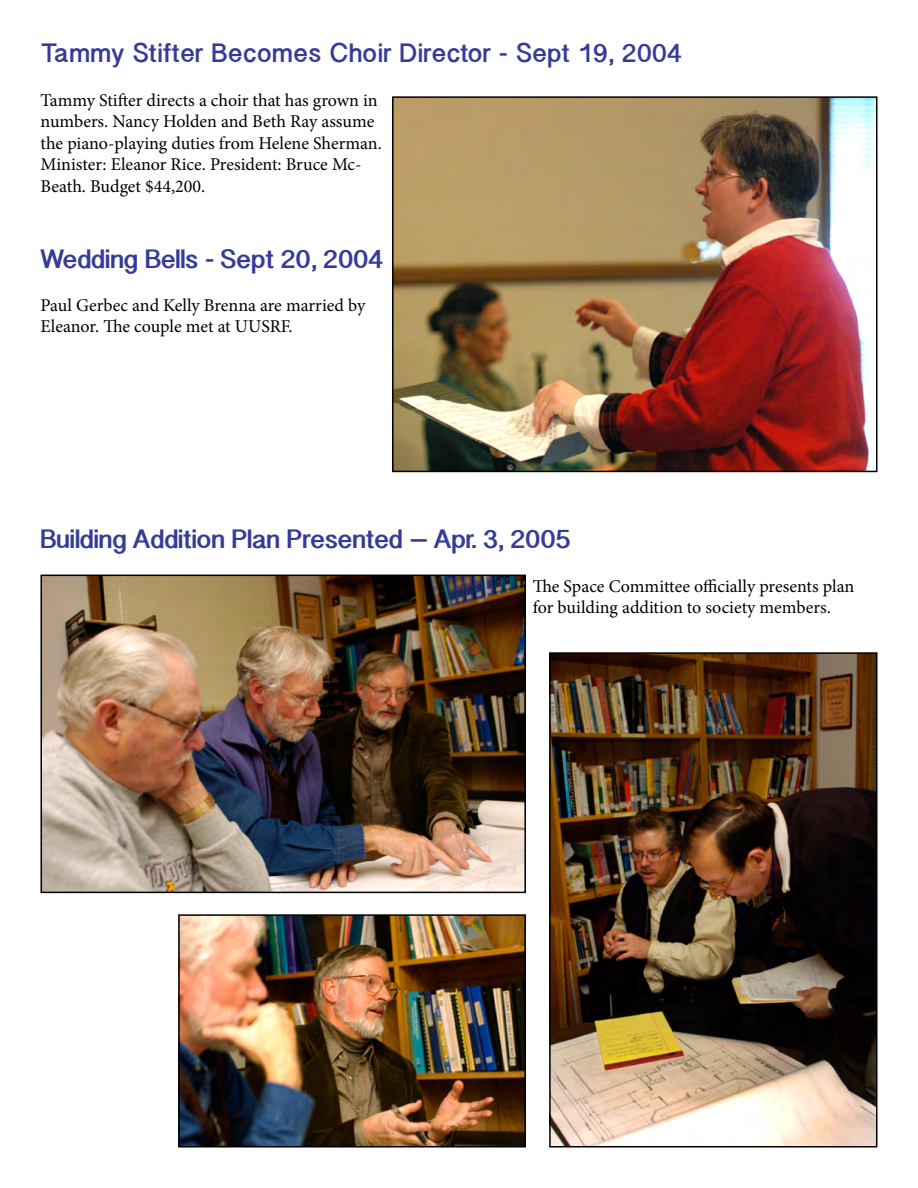
<style>
.page{position:relative;width:918px;height:1188px;background:#fff}
.page>*{position:absolute;margin:0;border:0;box-sizing:border-box;transform-origin:0 0}
.t1{font:700 27px "Gurmukhi Sangam MN";color:#353b97}
.t2{font:700 27px "Gujarati Sangam MN";color:#353b97}
.t3{font:18px/21.6px "Minion Pro";color:#000}
</style>
<div class="page">
<img style="left:395px;top:99px;width:480px;height:370px">
<div style="left:392px;top:96px;width:486px;height:376px;border:2px solid #000"></div>
<img style="left:43px;top:578px;width:480px;height:312px">
<div style="left:40px;top:575px;width:486px;height:318px;border:2px solid #000"></div>
<img style="left:552px;top:655px;width:323px;height:490px">
<div style="left:549px;top:652px;width:329px;height:496px;border:2px solid #000"></div>
<img style="left:181px;top:917px;width:342px;height:228px">
<div style="left:178px;top:914px;width:348px;height:234px;border:2px solid #000"></div>
<h1 class="t2" style="left:40px;top:37px;width:643px">Tammy Stifter Becomes Choir Director - Sept 19, 2004</h1>
<p class="t3" style="left:40px;top:89px;width:343px">Tammy Stifter directs a choir that has grown in numbers. Nancy Holden and Beth Ray assume the piano-playing duties from Helene Sherman.<br>Minister: Eleanor Rice. President: Bruce Mc-Beath. Budget $44,200.</p>
<h1 class="t1" style="left:40px;top:246px;width:345px">Wedding Bells - Sept 20, 2004</h1>
<p class="t3" style="left:40px;top:294px;width:326px">Paul Gerbec and Kelly Brenna are married by<br>Eleanor. The couple met at UUSRF.</p>
<h1 class="t1" style="left:40px;top:527px;width:532px">Building Addition Plan Presented – Apr. 3, 2005</h1>
<p class="t3" style="left:533px;top:575px;width:323px">The Space Committee officially presents plan for building addition to society members.</p>
</div>
